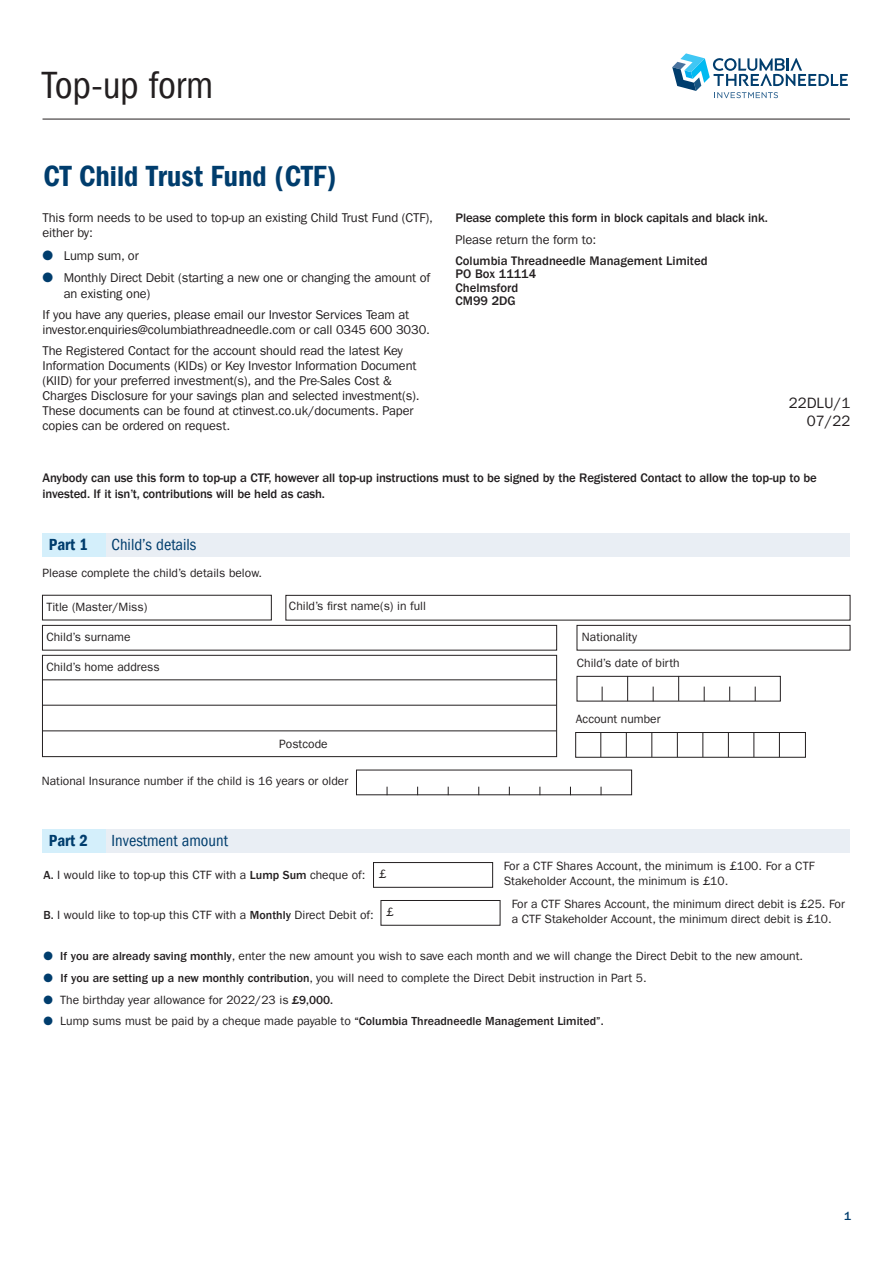
<style>
.page{position:relative;width:893px;height:1263px;background:#fff}
.page>*{position:absolute;margin:0;border:0;box-sizing:border-box;transform-origin:0 0}
.t1{font:condensed 39px "ITC Frank Gofor Ameriprise";letter-spacing:-.005em;color:#231f20}
.t2{font:30px "ITC Frank Gofor Ameriprise Dm Cn";color:#003d6d}
.t3{font:condensed 16.5px "ITC Frank Gofor Ameriprise";color:#003d6d}
.t4{font:16.5px "ITC Frank Gofor Ameriprise Dm Cn";color:#003d6d}
.t5{font:15px "ITC Frank Gofor Ameriprise";color:#231f20}
.Intro_text{font:12.75px/15px "ITC Frank Gofor Ameriprise";letter-spacing:-.01em;color:#231f20}
.Intro_text-2{font:500 12.75px/16.5px "ITC Frank Gofor Ameriprise";letter-spacing:-.01em;color:#231f20}
.Text{font:12px/15px "ITC Frank Gofor Ameriprise";color:#231f20}
.Text__1mm_space{font:12px "ITC Frank Gofor Ameriprise";color:#231f20}
.Text-2{font:500 12px "ITC Frank Gofor Ameriprise";color:#003d6d}
.s1{color:#003d6d}
.s2{font-weight:500}
</style>
<div class="page">
<div style="left:285px;top:595px;width:565px;height:25px;background:#fff;border:1px solid #231f20"></div>
<div style="left:42px;top:625px;width:515px;height:25px;background:#fff;border:1px solid #231f20"></div>
<div style="left:42px;top:655px;width:515px;height:102px;background:#fff;border:1px solid #231f20"></div>
<hr style="left:42px;top:679px;width:514px;height:1px;background:#231f20">
<hr style="left:42px;top:705px;width:514px;height:1px;background:#231f20">
<hr style="left:42px;top:730px;width:514px;height:1px;background:#231f20">
<div style="left:577px;top:676px;width:204px;height:25px;background:#fff;border:1px solid #231f20"></div>
<svg style="left:602px;top:687px;width:1px;height:14px"></svg>
<svg style="left:627px;top:676px;width:1px;height:25px"></svg>
<svg style="left:653px;top:687px;width:1px;height:14px"></svg>
<svg style="left:678px;top:676px;width:1px;height:25px"></svg>
<svg style="left:704px;top:687px;width:1px;height:14px"></svg>
<svg style="left:729px;top:687px;width:1px;height:14px"></svg>
<svg style="left:755px;top:687px;width:1px;height:14px"></svg>
<div style="left:575px;top:732px;width:231px;height:26px;border:1px solid #231f20"></div>
<svg style="left:600px;top:732px;width:1px;height:25px"></svg>
<svg style="left:626px;top:732px;width:1px;height:25px"></svg>
<svg style="left:651px;top:732px;width:1px;height:25px"></svg>
<svg style="left:677px;top:732px;width:1px;height:25px"></svg>
<svg style="left:728px;top:732px;width:1px;height:25px"></svg>
<svg style="left:753px;top:732px;width:1px;height:25px"></svg>
<svg style="left:779px;top:732px;width:1px;height:25px"></svg>
<svg style="left:702px;top:732px;width:1px;height:25px"></svg>
<div style="left:42px;top:595px;width:230px;height:25px;background:#fff;border:1px solid #231f20"></div>
<div style="left:577px;top:625px;width:273px;height:25px;background:#fff;border:1px solid #231f20"></div>
<div style="left:106px;top:533px;width:744px;height:24px;background:#e9eef4"></div>
<div style="left:43px;top:533px;width:63px;height:24px;background:#d4effb"></div>
<div style="left:373px;top:862px;width:120px;height:26px;background:#fff;border:1px solid #231f20"></div>
<div style="left:381px;top:900px;width:119px;height:26px;background:#fff;border:1px solid #231f20"></div>
<div style="left:106px;top:829px;width:744px;height:23px;background:#e9eef4"></div>
<div style="left:43px;top:829px;width:63px;height:23px;background:#d4effb"></div>
<svg style="left:672px;top:53px;width:176px;height:45px"></svg>
<hr style="left:43px;top:119px;width:807px;height:1px;background:#231f20">
<p class="t1" style="left:43px;top:64px;width:172px">Top-up form</p>
<p class="t2" style="left:43px;top:159px;width:294px">CT Child Trust Fund (CTF)</p>
<p class="Intro_text" style="left:43px;top:210px;width:392px">This form needs to be used to top-up an existing Child Trust Fund (CTF), either by:</p>
<p class="Intro_text" style="left:43px;top:248px;width:98px"><span class="s1">●</span> Lump sum, or</p>
<p class="Intro_text" style="left:64px;top:270px;width:368px;text-indent:-21px"><span class="s1">●</span> Monthly Direct Debit (starting a new one or changing the amount of an existing one)</p>
<p class="Intro_text" style="left:43px;top:307px;width:389px">If you have any queries, please email our Investor Services Team at investor.enquiries@columbiathreadneedle.com or call 0345 600 3030.</p>
<p class="Intro_text" style="left:43px;top:344px;width:379px">The Registered Contact for the account should read the latest Key Information Documents (KIDs) or Key Investor Information Document (KIID) for your preferred investment(s), and the Pre-Sales Cost &amp; Charges Disclosure for your savings plan and selected investment(s).<br>These documents can be found at ctinvest.co.uk/documents. Paper copies can be ordered on request.</p>
<p class="Intro_text-2" style="left:455px;top:210px;width:314px">Please complete this form in block capitals and black ink.</p>
<p class="Intro_text" style="left:455px;top:232px;width:142px">Please return the form to:</p>
<p class="Intro_text-2" style="left:455px;top:253px;width:254px">Columbia Threadneedle Management Limited</p>
<p class="Intro_text-2" style="left:455px;top:266px;width:82px">PO Box 11114</p>
<p class="Intro_text-2" style="left:455px;top:280px;width:64px">Chelmsford</p>
<p class="Intro_text-2" style="left:455px;top:293px;width:62px">CM99 2DG</p>
<p class="t5" style="left:789px;top:394px;width:63px">22DLU/1</p>
<p class="t5" style="left:807px;top:412px;width:45px">07/22</p>
<p class="Intro_text-2" style="left:43px;top:469px;width:776px">Anybody can use this form to top-up a CTF, however all top-up instructions must to be signed by the Registered Contact to allow the top-up to be invested. If it isn’t, contributions will be held as cash.</p>
<p class="t4" style="left:49px;top:535px;width:41px">Part 1</p>
<p class="t3" style="left:112px;top:535px;width:86px">Child’s details</p>
<p class="Text" style="left:43px;top:565px;width:221px">Please complete the child’s details below.</p>
<p class="Text" style="left:46px;top:600px;width:103px">Title (Master/Miss)</p>
<p class="Text__1mm_space" style="left:46px;top:630px;width:86px">Child’s surname</p>
<p class="Text__1mm_space" style="left:46px;top:660px;width:115px">Child’s home address</p>
<p class="Text__1mm_space" style="left:289px;top:599px;width:138px">Child’s first name(s) in full</p>
<p class="Text" style="left:279px;top:736px;width:50px">Postcode</p>
<p class="Text__1mm_space" style="left:42px;top:774px;width:308px">National Insurance number if the child is 16 years or older</p>
<p class="t4" style="left:49px;top:831px;width:41px">Part 2</p>
<p class="t3" style="left:112px;top:831px;width:118px">Investment amount</p>
<p class="Text" style="left:582px;top:629px;width:57px">Nationality</p>
<p class="Text__1mm_space" style="left:577px;top:656px;width:104px">Child’s date of birth</p>
<p class="Text__1mm_space" style="left:576px;top:712px;width:86px">Account number</p>
<p class="Text" style="left:504px;top:859px;width:312px">For a CTF Shares Account, the minimum is £100. For a CTF<br>Stakeholder Account, the minimum is £10.</p>
<p class="Text" style="left:512px;top:897px;width:335px">For a CTF Shares Account, the minimum direct debit is £25. For a CTF Stakeholder Account, the minimum direct debit is £10.</p>
<p class="Text" style="left:379px;top:866px;width:9px">£</p>
<p class="Text" style="left:43px;top:867px;width:324px"><span class="s2">A.</span> I would like to top-up this CTF with a <span class="s2">Lump Sum</span> cheque of:</p>
<p class="Text" style="left:43px;top:908px;width:332px"><span class="s2">B.</span> I would like to top-up this CTF with a <span class="s2">Monthly</span> Direct Debit of:</p>
<p class="Text" style="left:43px;top:949px;width:761px"><span class="s1">●</span> <span class="s2">If you are already saving monthly</span>, enter the new amount you wish to save each month and we will change the Direct Debit to the new amount.</p>
<p class="Text" style="left:43px;top:970px;width:605px"><span class="s1">●</span> <span class="s2">If you are setting up a new monthly contribution</span>, you will need to complete the Direct Debit instruction in Part 5.</p>
<p class="Text" style="left:43px;top:992px;width:291px"><span class="s1">●</span> The birthday year allowance for 2022/23 is <span class="s2">£9,000.</span></p>
<p class="Text" style="left:43px;top:1014px;width:562px"><span class="s1">●</span> Lump sums must be paid by a cheque made payable to <span class="s2">“Columbia Threadneedle Management Limited”.</span></p>
<p class="Text" style="left:386px;top:904px;width:9px">£</p>
<p class="Text-2" style="left:844px;top:1210px;width:9px">1</p>
</div>
